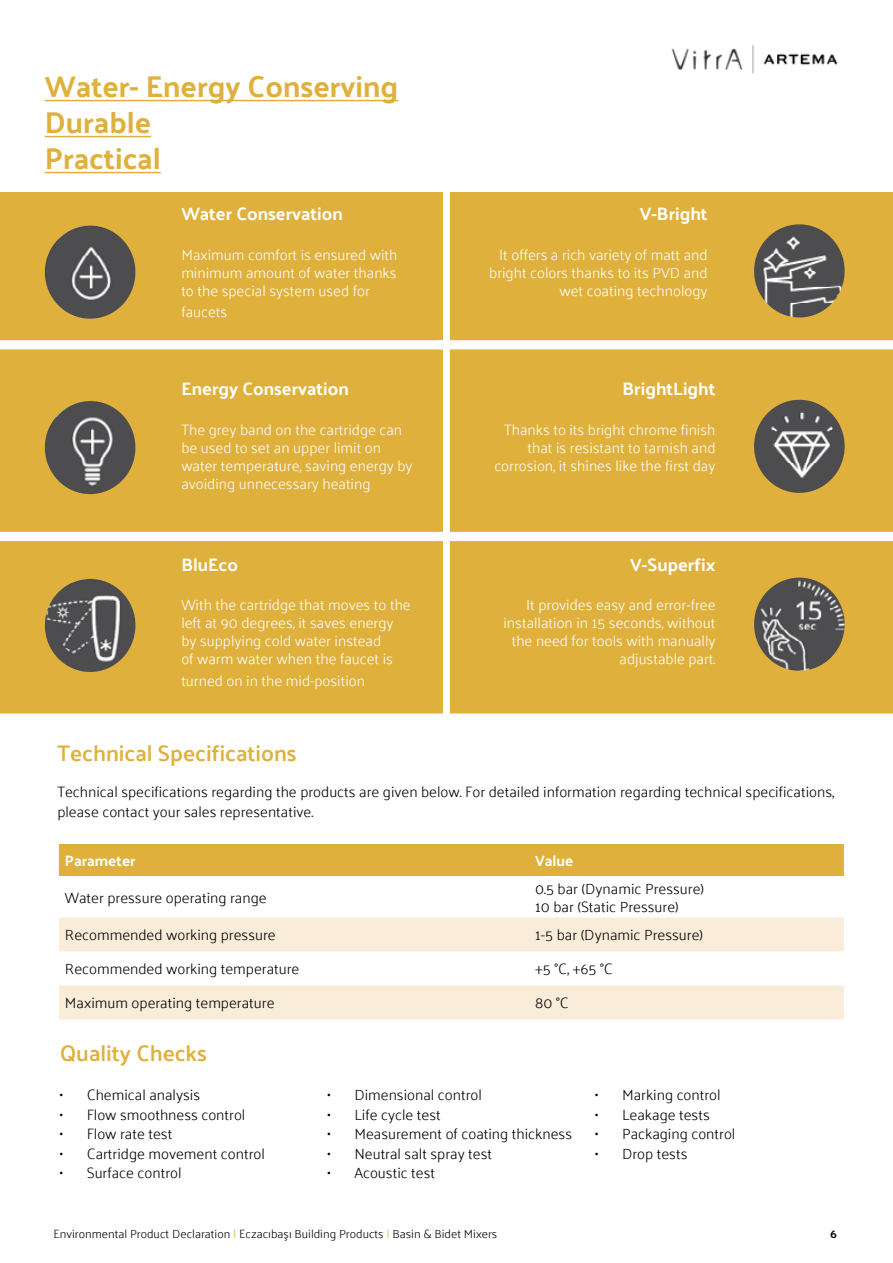
<style>
.page{position:relative;width:893px;height:1263px;background:#fff}
.page>*{position:absolute;margin:0;border:0;box-sizing:border-box;transform-origin:0 0}
.t1{font:700 30px/36px "Palanquin";color:#e0b03c}
.t2{font:600 22.5px "Palanquin";color:#e0b03c}
.t3{font:700 18px "Palanquin";color:#fff}
.t4{font:300 15px/18px "Palanquin";color:#fff;text-align:right}
.t5{font:300 15px/18px "Palanquin";color:#000}
.t6{font:700 15px "Palanquin";color:#fff}
.t7{font:300 12px "Palanquin";color:#000101}
.t8{font:700 12px "Palanquin";color:#000101}
.s1{color:#e0b03c}
</style>
<div class="page">
<img style="left:671px;top:45px;width:167px;height:29px">
<div style="left:0;top:192px;width:443px;height:521px;background:#e0b03c"></div>
<div style="left:450px;top:192px;width:443px;height:521px;background:#e0b03c"></div>
<div style="left:23px;top:204px;width:135px;height:136px;background:#e0b03c;border-radius:50%"></div>
<div style="left:23px;top:380px;width:135px;height:135px;background:#e0b03c;border-radius:50%"></div>
<div style="left:23px;top:558px;width:135px;height:135px;background:#e0b03c;border-radius:50%"></div>
<hr style="left:45px;top:100px;width:353px;height:1px;background:#e0b03c">
<hr style="left:45px;top:136px;width:106px;height:1px;background:#e0b03c">
<hr style="left:45px;top:172px;width:116px;height:1px;background:#e0b03c">
<img style="left:45px;top:226px;width:90px;height:93px">
<img style="left:754px;top:224px;width:91px;height:93px">
<img style="left:45px;top:401px;width:90px;height:93px">
<img style="left:754px;top:400px;width:91px;height:93px">
<img style="left:45px;top:579px;width:90px;height:93px">
<img style="left:754px;top:578px;width:91px;height:93px">
<svg style="left:0;top:340px;width:893px;height:9px"></svg>
<svg style="left:0;top:532px;width:893px;height:9px"></svg>
<div style="left:59px;top:844px;width:785px;height:32px;background:#e0b03c"></div>
<svg style="left:59px;top:917px;width:785px;height:102px;fill:#f9edd9"></svg>
<h1 class="t1" style="left:45px;top:68px;width:355px">Water- Energy Conserving<br>Durable<br>Practical</h1>
<p class="t3" style="left:181px;top:203px;width:163px">Water Conservation</p>
<p class="t4" style="left:181px;top:245px;width:218px;text-align:justify">Maximum comfort is ensured with minimum amount of water thanks to the special system used for</p>
<p class="t4" style="left:181px;top:303px;width:47px">faucets</p>
<p class="t3" style="left:181px;top:379px;width:169px">Energy Conservation</p>
<p class="t4" style="left:181px;top:421px;width:233px;text-align:left">The grey band on the cartridge can be used to set an upper limit on water temperature, saving energy by avoiding unnecessary heating</p>
<p class="t3" style="left:181px;top:554px;width:58px">BluEco</p>
<p class="t4" style="left:181px;top:596px;width:231px;text-align:left">With the cartridge that moves to the left at 90 degrees, it saves energy by supplying cold water instead<br>of warm water when the faucet is</p>
<p class="t4" style="left:181px;top:672px;width:185px">turned on in the mid-position</p>
<h2 class="t2" style="left:57px;top:740px;width:241px">Technical Specifications</h2>
<p class="t3" style="left:640px;top:203px;width:69px">V-Bright</p>
<p class="t4" style="left:489px;top:245px;width:220px">It offers a rich variety of matt and bright colors thanks to its PVD and wet coating technology</p>
<p class="t3" style="left:623px;top:379px;width:94px">BrightLight</p>
<p class="t4" style="left:494px;top:421px;width:223px">Thanks to its bright chrome finish that is resistant to tarnish and corrosion, it shines like the first day</p>
<p class="t3" style="left:630px;top:554px;width:87px">V-Superfix</p>
<p class="t4" style="left:503px;top:596px;width:213px">It provides easy and error-free installation in 15 seconds, without the need for tools with manually adjustable part.</p>
<p class="t5" style="left:57px;top:782px;width:778px;line-height:19.5px">Technical specifications regarding the products are given below. For detailed information regarding technical specifications, please contact your sales representative.</p>
<p class="t6" style="left:65px;top:852px;width:72px">Parameter</p>
<p class="t6" style="left:535px;top:852px;width:40px">Value</p>
<p class="t5" style="left:65px;top:888px;width:203px">Water pressure operating range</p>
<p class="t5" style="left:535px;top:879px;width:170px">0.5 bar (Dynamic Pressure)<br>10 bar (Static Pressure)</p>
<p class="t5" style="left:65px;top:926px;width:212px">Recommended working pressure</p>
<p class="t5" style="left:535px;top:926px;width:170px">1-5 bar (Dynamic Pressure)</p>
<p class="t5" style="left:65px;top:960px;width:236px">Recommended working temperature</p>
<p class="t5" style="left:535px;top:960px;width:79px">+5 °C, +65 °C</p>
<p class="t5" style="left:65px;top:994px;width:211px">Maximum operating temperature</p>
<p class="t5" style="left:535px;top:994px;width:35px">80 °C</p>
<h2 class="t2" style="left:60px;top:1040px;width:149px">Quality Checks</h2>
<p class="t5" style="left:60px;top:1086px;width:142px">• Chemical analysis</p>
<p class="t5" style="left:60px;top:1105px;width:187px">• Flow smoothness control</p>
<p class="t5" style="left:60px;top:1125px;width:114px">• Flow rate test</p>
<p class="t5" style="left:60px;top:1144px;width:207px">• Cartridge movement control</p>
<p class="t5" style="left:60px;top:1164px;width:123px">• Surface control</p>
<p class="t5" style="left:327px;top:1086px;width:156px">• Dimensional control</p>
<p class="t5" style="left:327px;top:1105px;width:115px">• Life cycle test</p>
<p class="t5" style="left:327px;top:1125px;width:246px">• Measurement of coating thickness</p>
<p class="t5" style="left:327px;top:1144px;width:166px">• Neutral salt spray test</p>
<p class="t5" style="left:327px;top:1164px;width:109px">• Acoustic test</p>
<p class="t5" style="left:595px;top:1086px;width:127px">• Marking control</p>
<p class="t5" style="left:595px;top:1105px;width:116px">• Leakage tests</p>
<p class="t5" style="left:595px;top:1125px;width:142px">• Packaging control</p>
<p class="t5" style="left:595px;top:1144px;width:94px">• Drop tests</p>
<p class="t7" style="left:54px;top:1227px;width:445px">Environmental Product Declaration <span class="s1">|</span> Eczacıbaşı Building Products <span class="s1">|</span> Basin &amp; Bidet Mixers</p>
<p class="t8" style="left:830px;top:1227px;width:8px">6</p>
</div>
